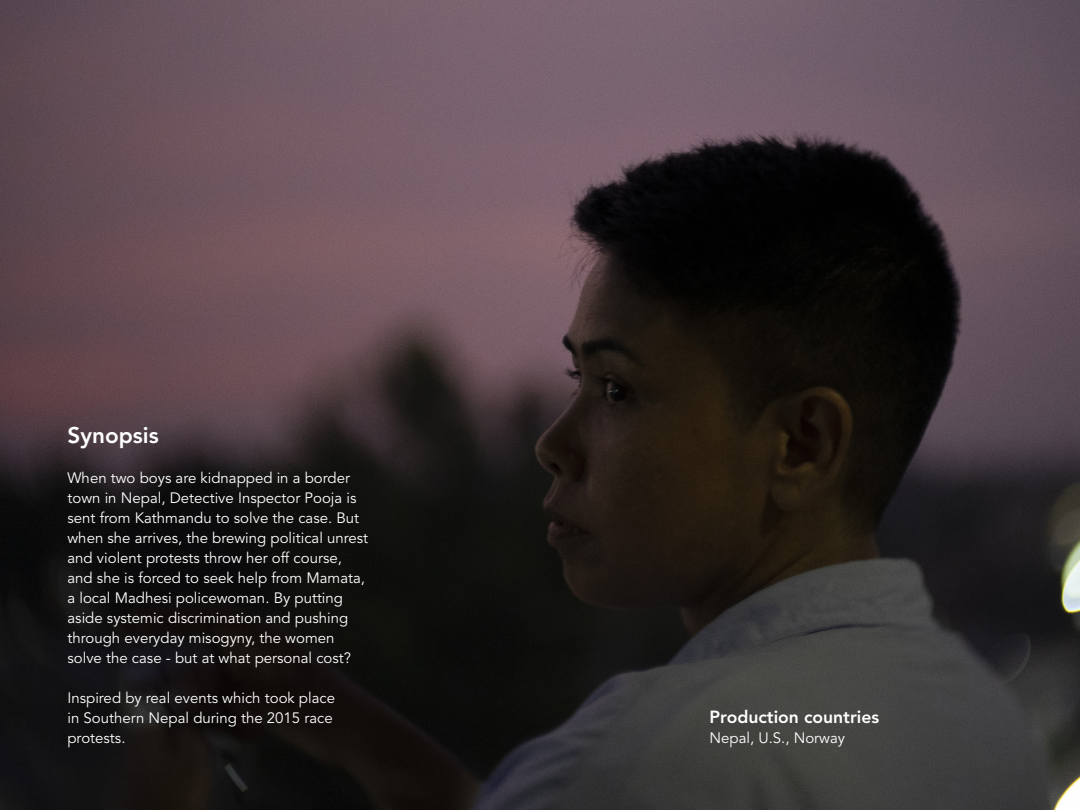
<style>
.page{position:relative;width:1080px;height:810px;background:#fff}
.page>*{position:absolute;margin:0;border:0;box-sizing:border-box;transform-origin:0 0}
.headine1{font:800 22.5px "Avenir LT Std";color:#fff}
.subhead1{font:800 17.5px "Avenir LT Std";color:#fff}
.bodytext{font:15px/20px "Avenir LT Std";color:#fff}
</style>
<div class="page">
<img style="left:0;top:0;width:1080px;height:810px">
<p class="headine1" style="left:68px;top:421px;width:93px">Synopsis</p>
<p class="bodytext" style="left:68px;top:468px;width:302px">When two boys are kidnapped in a border town in Nepal, Detective Inspector Pooja is sent from Kathmandu to solve the case. But when she arrives, the brewing political unrest and violent protests throw her off course, and she is forced to seek help from Mamata, a local Madhesi policewoman. By putting aside systemic discrimination and pushing through everyday misogyny, the women solve the case - but at what personal cost?</p>
<p class="bodytext" style="left:68px;top:688px;width:269px">Inspired by real events which took place in Southern Nepal during the 2015 race protests.</p>
<p class="subhead1" style="left:709px;top:706px;width:171px">Production countries</p>
<p class="bodytext" style="left:709px;top:728px;width:137px">Nepal, U.S., Norway</p>
</div>
